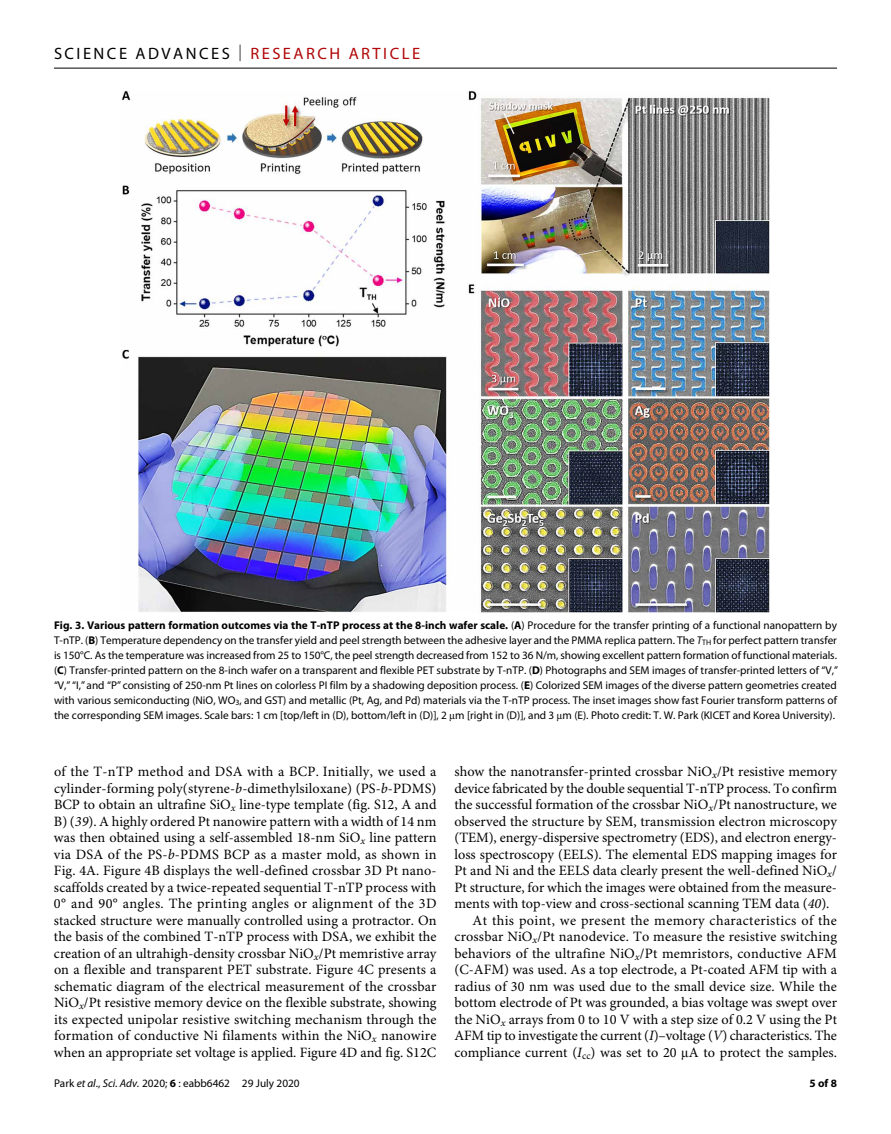
<style>
.page{position:relative;width:891px;height:1134px;background:#fff}
.page>*{position:absolute;margin:0;border:0;box-sizing:border-box;transform-origin:0 0}
.t1{font:16.5px "Myriad Pro";letter-spacing:.15em;color:#000}
.t2{font:14.25px/16.5px "Minion Pro";color:#000;text-align:justify}
.t3{font:14.25px "Minion Pro";letter-spacing:.025em;color:#000}
.t4{font:11.25px/15px "Myriad Pro";color:#000;text-align:justify}
.t5{font:700 11.25px "Myriad Pro";color:#000}
.s1{font-weight:300}
.s2{color:#b10508}
.s3{font-weight:700}
.s4{font-style:italic}
</style>
<div class="page">
<hr style="left:54px;top:68px;width:783px;height:1px;background:#000">
<img style="left:122px;top:90px;width:648px;height:522px">
<p class="t1" style="left:54px;top:40px;width:368px">SCIENCE ADVANCES <span class="s1">|</span> <span class="s2">RESEARCH ARTICLE</span></p>
<p class="t4" style="left:54px;top:618px;width:786px"><span class="s3">Fig. 3. Various pattern formation outcomes via the T-nTP process at the 8-inch wafer scale.</span> (<span class="s3">A</span>) Procedure for the transfer printing of a functional nanopattern by T-nTP. (<span class="s3">B</span>) Temperature dependency on the transfer yield and peel strength between the adhesive layer and the PMMA replica pattern. The <span class="s4">T</span><sub>TH</sub> for perfect pattern transfer is 150°C. As the temperature was increased from 25 to 150°C, the peel strength decreased from 152 to 36 N/m, showing excellent pattern formation of functional materials. (<span class="s3">C</span>) Transfer-printed pattern on the 8-inch wafer on a transparent and flexible PET substrate by T-nTP. (<span class="s3">D</span>) Photographs and SEM images of transfer-printed letters of “V,” “V,” “I,” and “P” consisting of 250-nm Pt lines on colorless PI film by a shadowing deposition process. (<span class="s3">E</span>) Colorized SEM images of the diverse pattern geometries created with various semiconducting (NiO, WO<sub>3</sub>, and GST) and metallic (Pt, Ag, and Pd) materials via the T-nTP process. The inset images show fast Fourier transform patterns of the corresponding SEM images. Scale bars: 1 cm [top/left in (D), bottom/left in (D)], 2 m [right in (D)], and 3 m (E). Photo credit: T. W. Park (KICET and Korea University).</p>
<p class="t2" style="left:54px;top:765px;width:384px">of the T-nTP method and DSA with a BCP. Initially, we used a cylinder-forming poly(styrene-<span class="s4">b</span>-dimethylsiloxane) (PS-<span class="s4">b</span>-PDMS)<br>BCP to obtain an ultrafine SiO<sub>x</sub> line-type template (fig. S12, A and B) (<span class="s4">39</span>). A highly ordered Pt nanowire pattern with a width of 14 nm was then obtained using a self-assembled 18-nm SiO<sub>x</sub> line pattern via DSA of the PS-<span class="s4">b</span>-PDMS BCP as a master mold, as shown in Fig. 4A. Figure 4B displays the well-defined crossbar 3D Pt nano&shy;scaffolds created by a twice-repeated sequential T-nTP process with 0° and 90° angles. The printing angles or alignment of the 3D stacked structure were manually controlled using a protractor. On the basis of the combined T-nTP process with DSA, we exhibit the creation of an ultrahigh-density crossbar NiO<sub>x</sub>/Pt memristive array on a flexible and transparent PET substrate. Figure 4C presents a schematic diagram of the electrical measurement of the crossbar NiO<sub>x</sub>/Pt resistive memory device on the flexible substrate, showing its expected unipolar resistive switching mechanism through the formation of conductive Ni filaments within the NiO<sub>x</sub> nanowire when an appropriate set voltage is applied. Figure 4D and fig. S12C</p>
<p class="t2" style="left:454px;top:765px;width:384px">show the nanotransfer-printed crossbar NiO<sub>x</sub>/Pt resistive memory</p>
<p class="t2" style="left:455px;top:781px;width:384px">device fabricated by the double sequential T-nTP process. To confirm</p>
<p class="t2" style="left:455px;top:798px;width:384px">the successful formation of the crossbar NiO<sub>x</sub>/Pt nanostructure, we</p>
<p class="t2" style="left:455px;top:814px;width:384px">observed the structure by SEM, transmission electron microscopy</p>
<p class="t2" style="left:455px;top:831px;width:384px">(TEM), energy-dispersive spectrometry (EDS), and electron energy-</p>
<p class="t2" style="left:455px;top:847px;width:384px">loss spectroscopy (EELS). The elemental EDS mapping images for</p>
<p class="t2" style="left:455px;top:864px;width:384px">Pt and Ni and the EELS data clearly present the well-defined NiO<sub>x</sub>/</p>
<p class="t2" style="left:455px;top:880px;width:384px">Pt structure, for which the images were obtained from the measure-</p>
<p class="t2" style="left:455px;top:897px;width:377px">ments with top-view and cross-sectional scanning TEM data (<span class="s4">40</span>).</p>
<p class="t3" style="left:472px;top:911px;width:366px">At this point, we present the memory characteristics of the</p>
<p class="t2" style="left:455px;top:930px;width:384px">crossbar NiO<sub>x</sub>/Pt nanodevice. To measure the resistive switching</p>
<p class="t2" style="left:455px;top:946px;width:384px">behaviors of the ultrafine NiO<sub>x</sub>/Pt memristors, conductive AFM</p>
<p class="t2" style="left:455px;top:963px;width:384px">(C-AFM) was used. As a top electrode, a Pt-coated AFM tip with a</p>
<p class="t2" style="left:455px;top:979px;width:384px">radius of 30 nm was used due to the small device size. While the</p>
<p class="t2" style="left:455px;top:996px;width:384px">bottom electrode of Pt was grounded, a bias voltage was swept over</p>
<p class="t2" style="left:455px;top:1012px;width:384px">the NiO<sub>x</sub> arrays from 0 to 10 V with a step size of 0.2 V using the Pt</p>
<p class="t2" style="left:454px;top:1029px;width:384px">AFM tip to investigate the current (<span class="s4">I</span>)–voltage (<span class="s4">V</span>) characteristics. The</p>
<p class="t2" style="left:454px;top:1045px;width:384px">compliance current (<span class="s4">I</span><sub>cc</sub>) was set to 20 A to protect the samples.</p>
<p class="t4" style="left:54px;top:1076px;width:247px">Park <span class="s4">et al</span>., <span class="s4">Sci. Adv.</span> 2020; <span class="s3">6</span> : eabb6462 29 July 2020</p>
<p class="t5" style="left:810px;top:1074px;width:29px">5 of 8</p>
</div>
